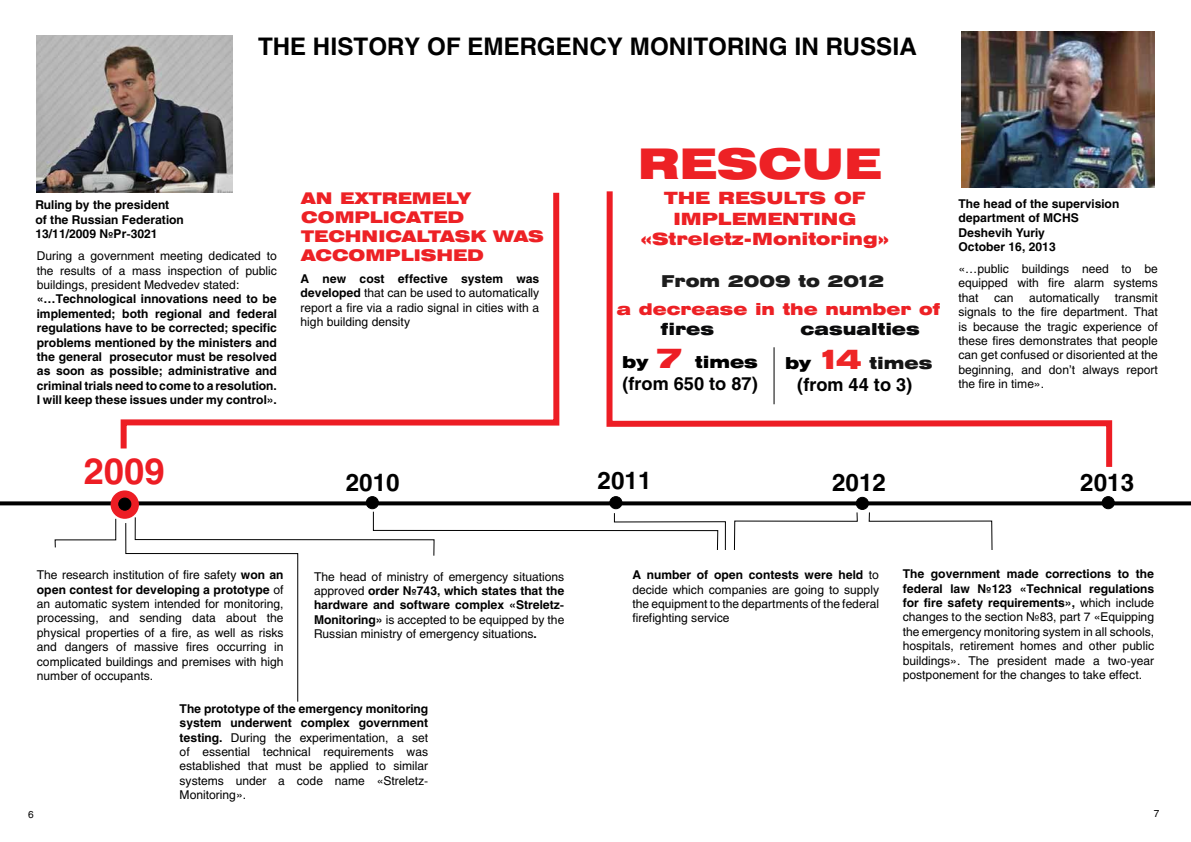
<style>
.page{position:relative;width:1191px;height:842px;background:#fff}
.page>*{position:absolute;margin:0;border:0;box-sizing:border-box;transform-origin:0 0}
.t1{font:900 42px "Helios Ext";color:#ed2125}
.t2{font:700 36px "Helios";color:#ed1d24}
.t3{font:700 24px "Helios";color:#000}
.t4{font:700 18px "Helios";color:#000}
.t5{font:900 16.8px/20.2px "Helios Ext";color:#ed2125;text-align:center}
.t6{font:900 16.3px "Helios Ext";color:#0a0a0b}
.t7{font:900 16.3px "Helios Ext";color:#1c1c1c}
.t8{font:900 16.3px "Helios Ext";color:#141414}
.t9{font:900 16.3px "Helios Ext";color:#000}
.t10{font:900 16px/19.2px "Helios Ext";color:#ed2125}
.t11{font:12px/14.4px "Helios";color:#000;text-align:justify}
.t12{font:700 12px/14.4px "Helios";color:#000}
.t13{font:10px "Helios";color:#000}
.s1{font-weight:700}
.s2{font-size:27.1px;color:#ed1d24}
.s3{color:#000}
.s4{font-size:27.1px;color:#ee2526}
</style>
<div class="page">
<svg style="left:0;top:501px;width:1191px;height:4px;background:#191919"></svg>
<div style="left:111px;top:490px;width:28px;height:29px;background:#ed1d24;border-radius:50%"></div>
<img style="left:37px;top:35px;width:196px;height:158px">
<div style="left:119px;top:498px;width:12px;height:12px;background:#000;border-radius:50%"></div>
<div style="left:118px;top:498px;width:13px;height:13px;border:1px solid #000;border-radius:50%"></div>
<div style="left:366px;top:497px;width:12px;height:12px;background:#000;border-radius:50%"></div>
<div style="left:366px;top:496px;width:13px;height:13px;border:1px solid #000;border-radius:50%"></div>
<div style="left:610px;top:497px;width:12px;height:12px;background:#000;border-radius:50%"></div>
<div style="left:609px;top:496px;width:13px;height:13px;border:1px solid #000;border-radius:50%"></div>
<div style="left:856px;top:497px;width:12px;height:12px;background:#000;border-radius:50%"></div>
<div style="left:855px;top:497px;width:14px;height:13px;border:1px solid #000;border-radius:50%"></div>
<div style="left:1102px;top:497px;width:12px;height:12px;background:#000;border-radius:50%"></div>
<div style="left:1101px;top:496px;width:13px;height:13px;border:1px solid #000;border-radius:50%"></div>
<svg style="left:54px;top:518px;width:63px;height:30px"></svg>
<svg style="left:125px;top:511px;width:601px;height:191px"></svg>
<svg style="left:733px;top:512px;width:125px;height:38px"></svg>
<svg style="left:868px;top:512px;width:125px;height:38px"></svg>
<svg style="left:118px;top:187px;width:442px;height:262px"></svg>
<svg style="left:606px;top:191px;width:507px;height:276px"></svg>
<hr style="left:773px;top:347px;width:1px;height:57px;background:#000">
<img style="left:961px;top:31px;width:193px;height:157px">
<h3 class="t3" style="left:258px;top:32px;width:660px">THE HISTORY OF EMERGENCY MONITORING IN RUSSIA</h3>
<h1 class="t1" style="left:638px;top:139px;width:245px">RESCUE</h1>
<p class="t12" style="left:35px;top:198px;width:150px">Ruling by the president<br>of the Russian Federation<br>13/11/2009 №Pr-3021</p>
<h3 class="t5" style="left:640px;top:188px;width:250px">THE RESULTS OF<br>IMPLEMENTING «Streletz-Monitoring»</h3>
<h3 class="t10" style="left:301px;top:188px;width:244px">AN EXTREMELY<br>COMPLICATED<br>TECHNICALTASK WAS<br>ACCOMPLISHED</h3>
<p class="t12" style="left:958px;top:196px;width:162px">The head of the supervision department of MCHS<br>Deshevih Yuriy<br>October 16, 2013</p>
<p class="t11" style="left:37px;top:249px;width:242px">During a government meeting dedicated to the results of a mass inspection of public buildings, president Medvedev stated:</p>
<p class="t12" style="left:37px;top:292px;width:242px;text-align:justify">«…Technological innovations need to be implemented; both regional and federal regulations have to be corrected; specific problems mentioned by the ministers and the general prosecutor must be resolved as soon as possible; administrative and criminal trials need to come to a resolution.<br>I will keep these issues under my control».</p>
<p class="t11" style="left:300px;top:271px;width:240px"><span class="s1">A new cost effective system was developed</span> that can be used to automatically report a fire via a radio signal in cities with a high building density</p>
<p class="t11" style="left:958px;top:261px;width:201px">«…public buildings need to be equipped with fire alarm systems that</p>
<h3 class="t7" style="left:661px;top:271px;width:224px">From 2009 to 2012</h3>
<p class="t11" style="left:958px;top:290px;width:201px;text-indent:156px">transmit signals to the fire department. That is because the tragic experience of these fires demonstrates that people can get confused or disoriented at the beginning, and don’t always report the fire in time».</p>
<p class="t11" style="left:994px;top:290px;width:21px">can</p>
<p class="t11" style="left:1029px;top:290px;width:72px">automatically</p>
<h3 class="t10" style="left:617px;top:300px;width:325px">a decrease in the number of</h3>
<h3 class="t6" style="left:661px;top:319px;width:55px">fires</h3>
<h3 class="t6" style="left:800px;top:319px;width:121px">casualties</h3>
<h3 class="t9" style="left:622px;top:353px;width:137px">by <span class="s2">7</span> times</h3>
<h3 class="t4" style="left:622px;top:373px;width:137px">(from 650 to 87)</h3>
<h3 class="t8" style="left:785px;top:354px;width:149px"><span class="s3">by</span> <span class="s4">14</span> times</h3>
<h3 class="t4" style="left:797px;top:374px;width:117px">(from 44 to 3)</h3>
<h2 class="t2" style="left:84px;top:451px;width:82px">2009</h2>
<h3 class="t3" style="left:346px;top:469px;width:55px">2010</h3>
<h3 class="t3" style="left:597px;top:467px;width:55px">2011</h3>
<h3 class="t3" style="left:832px;top:468px;width:55px">2012</h3>
<h3 class="t3" style="left:1080px;top:468px;width:55px">2013</h3>
<p class="t11" style="left:37px;top:568px;width:248px">The research institution of fire safety <span class="s1">won an open contest for developing a prototype</span> of an automatic system intended for monitoring, processing, and sending data about the physical properties of a fire, as well as risks and dangers of massive fires occurring in complicated buildings and premises with high number of occupants.</p>
<p class="t11" style="left:902px;top:567px;width:253px"><span class="s1">The government made corrections to the federal law №123 «Technical regulations for fire safety requirements»,</span> which include changes to the section №83, part 7 «Equipping the emergency monitoring system in all schools, hospitals, retirement homes and other public buildings». The president made a two-year postponement for the changes to take effect.</p>
<p class="t11" style="left:314px;top:569px;width:252px">The head of ministry of emergency situations approved <span class="s1">order №743, which states that the hardware and software complex «Streletz-Monitoring»</span> is accepted to be equipped by the Russian ministry of emergency situations<span class="s1">.</span></p>
<p class="t11" style="left:632px;top:568px;width:248px"><span class="s1">A number of open contests were held</span> to decide which companies are going to supply the equipment to the departments of the federal firefighting service</p>
<p class="t11" style="left:180px;top:701px;width:250px"><span class="s1">The prototype of the emergency monitoring system underwent complex government testing.</span> During the experimentation, a set of essential technical requirements was established that must be applied to similar systems under a code name «Streletz-Monitoring».</p>
<p class="t13" style="left:28px;top:808px;width:7px">6</p>
<p class="t13" style="left:1154px;top:808px;width:7px">7</p>
</div>
